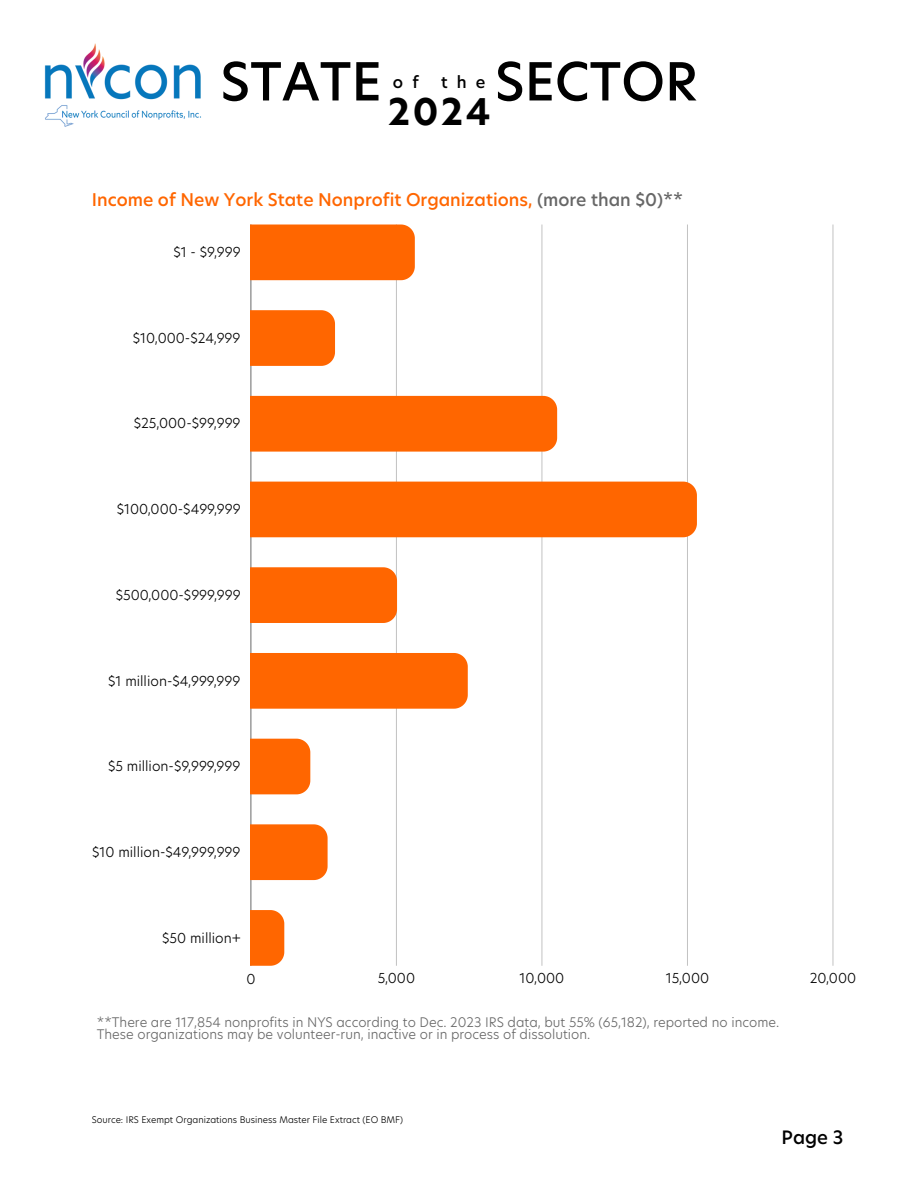
<style>
.page{position:relative;width:918px;height:1188px;background:#fff}
.page>*{position:absolute;margin:0;border:0;box-sizing:border-box;transform-origin:0 0}
.t1{font:500 51.45px "Hero New";color:#000}
.t2{font:700 36px "Hero New";color:#000}
.t3{font:500 18.15px "Hero New";color:#000}
.t4{font:500 17.25px "Hero New";color:#f60}
.t5{font:500 16.05px "Hero New";color:#000}
.t6{font:300 13.5px "Hero New";color:#000}
.t7{font:300 13.05px/12.6px "Hero New";color:#676767}
.t8{font:300 9px "Hero New";color:#000}
.s1{color:#676767}
</style>
<div class="page">
<img style="left:44px;top:43px;width:157px;height:84px">
<hr style="left:396px;top:225px;width:1px;height:741px;background:#000">
<hr style="left:542px;top:225px;width:1px;height:741px;background:#000">
<hr style="left:687px;top:225px;width:1px;height:741px;background:#000">
<hr style="left:833px;top:225px;width:1px;height:741px;background:#000">
<hr style="left:251px;top:225px;width:1px;height:741px;background:#000">
<div style="left:251px;top:225px;width:164px;height:55px;background:#f60"></div>
<div style="left:251px;top:310px;width:84px;height:56px;background:#f60"></div>
<div style="left:251px;top:396px;width:306px;height:56px;background:#f60"></div>
<div style="left:251px;top:482px;width:446px;height:55px;background:#f60"></div>
<div style="left:251px;top:567px;width:146px;height:56px;background:#f60"></div>
<div style="left:251px;top:653px;width:217px;height:56px;background:#f60"></div>
<div style="left:251px;top:739px;width:59px;height:55px;background:#f60"></div>
<div style="left:251px;top:824px;width:77px;height:56px;background:#f60"></div>
<svg style="left:251px;top:910px;width:33px;height:56px;background:#fe6d0b"></svg>
<h2 class="t1" style="left:220px;top:46px;width:163px">STATE</h2>
<h3 class="t5" style="left:393px;top:71px;width:27px">o f</h3>
<h3 class="t5" style="left:441px;top:71px;width:46px">the</h3>
<h4 class="t2" style="left:388px;top:87px;width:104px">2024</h4>
<h1 class="t1" style="left:495px;top:46px;width:204px">SECTOR</h1>
<h5 class="t4" style="left:92px;top:188px;width:593px">Income of New York State Nonprofit Organizations, <span class="s1">(more than $0)**</span></h5>
<p class="t6" style="left:173px;top:243px;width:69px">$1 - $9,999</p>
<p class="t6" style="left:133px;top:329px;width:109px">$10,000-$24,999</p>
<p class="t6" style="left:134px;top:414px;width:108px">$25,000-$99,999</p>
<p class="t6" style="left:117px;top:500px;width:126px">$100,000-$499,999</p>
<p class="t6" style="left:116px;top:586px;width:126px">$500,000-$999,999</p>
<p class="t6" style="left:108px;top:671px;width:134px">$1 million-$4,999,999</p>
<p class="t6" style="left:108px;top:757px;width:134px">$5 million-$9,999,999</p>
<p class="t6" style="left:92px;top:843px;width:150px">$10 million-$49,999,999</p>
<p class="t6" style="left:162px;top:928px;width:80px">$50 million+</p>
<p class="t6" style="left:247px;top:970px;width:11px">0</p>
<p class="t6" style="left:378px;top:969px;width:39px">5,000</p>
<p class="t6" style="left:520px;top:969px;width:46px">10,000</p>
<p class="t6" style="left:666px;top:969px;width:45px">15,000</p>
<p class="t6" style="left:810px;top:969px;width:48px">20,000</p>
<p class="t7" style="left:97px;top:1016px;width:684px">**There are 117,854 nonprofits in NYS according to Dec. 2023 IRS data, but 55% (65,182), reported no income.<br>These organizations may be volunteer-run, inactive or in process of dissolution.</p>
<h3 class="t8" style="left:92px;top:1113px;width:313px">Source: IRS Exempt Organizations Business Master File Extract (EO BMF)</h3>
<h1 class="t3" style="left:782px;top:1125px;width:63px">Page 3</h1>
</div>
